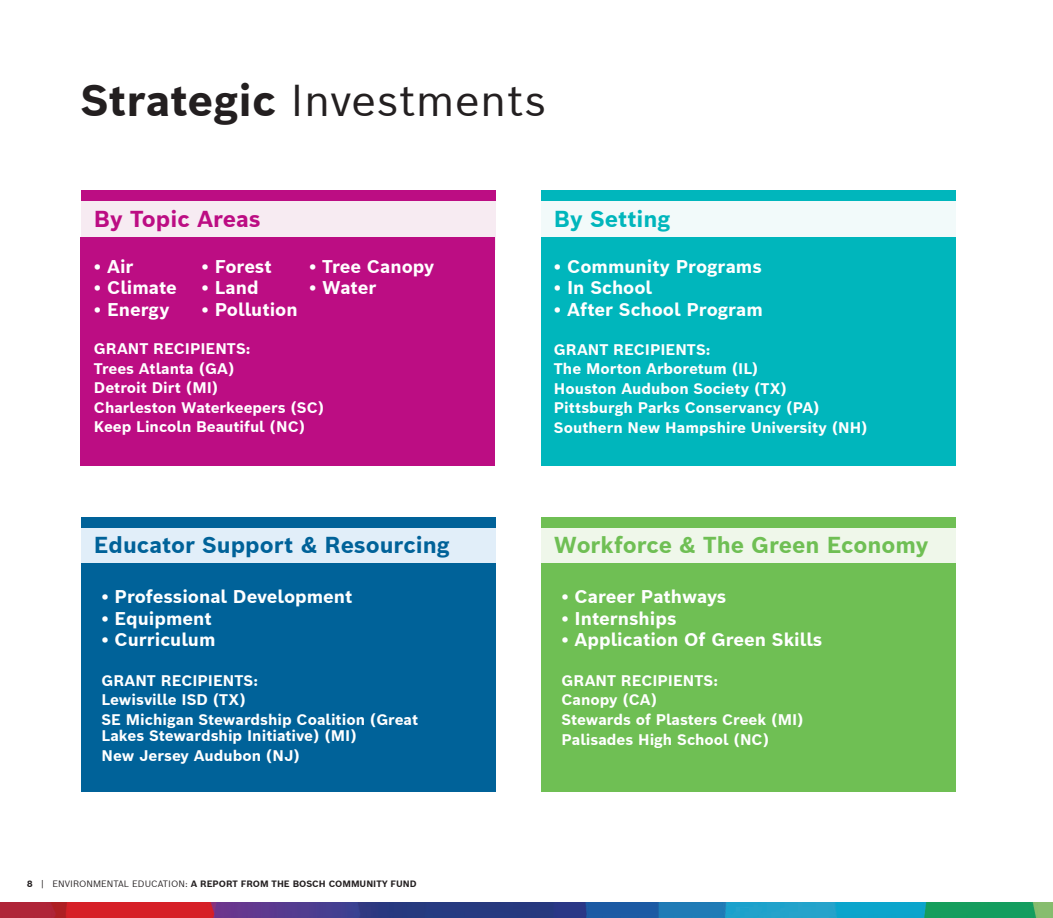
<style>
.page{position:relative;width:1053px;height:918px;background:#fff}
.page>*{position:absolute;margin:0;border:0;box-sizing:border-box;transform-origin:0 0}
.t1{font:43.5px "Bosch Sans";color:#231f20}
.t2{font:700 22.5px "Bosch Sans";color:#006299}
.t3{font:700 22.5px "Bosch Sans";color:#6fbf54}
.t4{font:700 22.5px "Bosch Sans";color:#bc0d83}
.t5{font:700 22.5px "Bosch Sans";color:#00b6bc}
.t6{font:700 18px "Bosch Sans";color:#fff}
.t7{font:700 15px/19.5px "Bosch Sans";color:#fff}
.t8{font:700 9px "Bosch Sans";color:#231f20}
.s1{font-weight:700}
.s2{font-weight:400}
</style>
<div class="page">
<img style="left:0;top:903px;width:1052px;height:15px">
<svg style="left:1052px;top:903px;width:1px;height:15px"></svg>
<div style="left:81px;top:522px;width:415px;height:41px;background:#e1eef9"></div>
<div style="left:541px;top:524px;width:415px;height:41px;background:#eff7ea"></div>
<div style="left:541px;top:563px;width:415px;height:229px;background:#6fbf54"></div>
<div style="left:81px;top:563px;width:415px;height:229px;background:#006299"></div>
<div style="left:541px;top:517px;width:415px;height:10px;background:#6fbf54"></div>
<div style="left:81px;top:517px;width:415px;height:10px;background:#006299"></div>
<div style="left:81px;top:201px;width:415px;height:49px;background:#f7ebf2"></div>
<div style="left:541px;top:198px;width:415px;height:41px;background:#f2fafa"></div>
<div style="left:541px;top:237px;width:415px;height:228px;background:#00b6bc"></div>
<div style="left:81px;top:237px;width:414px;height:228px;background:#bc0d83"></div>
<div style="left:541px;top:190px;width:415px;height:11px;background:#00b6bc"></div>
<div style="left:81px;top:190px;width:415px;height:11px;background:#bc0d83"></div>
<h1 class="t1" style="left:81px;top:71px;width:467px"><span class="s1">Strategic</span> Investments</h1>
<h2 class="t4" style="left:94px;top:204px;width:168px">By Topic Areas</h2>
<h2 class="t5" style="left:554px;top:204px;width:118px">By Setting</h2>
<p class="t6" style="left:94px;top:254px;width:41px">• Air</p>
<p class="t6" style="left:94px;top:276px;width:84px">• Climate</p>
<p class="t6" style="left:94px;top:297px;width:77px">• Energy</p>
<p class="t6" style="left:554px;top:254px;width:209px">• Community Programs</p>
<p class="t6" style="left:554px;top:276px;width:100px">• In School</p>
<p class="t6" style="left:554px;top:297px;width:211px">• After School Program</p>
<p class="t7" style="left:554px;top:339px;width:315px">GRANT RECIPIENTS:<br>The Morton Arboretum (IL)<br>Houston Audubon Society (TX)<br>Pittsburgh Parks Conservancy (PA)<br>Southern New Hampshire University (NH)</p>
<p class="t6" style="left:309px;top:254px;width:127px">• Tree Canopy</p>
<p class="t6" style="left:309px;top:276px;width:69px">• Water</p>
<p class="t6" style="left:202px;top:254px;width:72px">• Forest</p>
<p class="t6" style="left:202px;top:276px;width:59px">• Land</p>
<p class="t6" style="left:202px;top:297px;width:98px">• Pollution</p>
<p class="t7" style="left:94px;top:339px;width:232px">GRANT RECIPIENTS:<br>Trees Atlanta (GA)<br>Detroit Dirt (MI)<br>Charleston Waterkeepers (SC)<br>Keep Lincoln Beautiful (NC)</p>
<h2 class="t2" style="left:94px;top:530px;width:357px">Educator Support &amp; Resourcing</h2>
<h2 class="t3" style="left:554px;top:530px;width:376px">Workforce &amp; The Green Economy</h2>
<p class="t6" style="left:101px;top:585px;width:253px">• Professional Development</p>
<p class="t6" style="left:101px;top:606px;width:112px">• Equipment</p>
<p class="t6" style="left:101px;top:628px;width:116px">• Curriculum</p>
<p class="t7" style="left:101px;top:670px;width:318px">GRANT RECIPIENTS:<br>Lewisville ISD (TX)<br>SE Michigan Stewardship Coalition (Great</p>
<p class="t7" style="left:101px;top:726px;width:257px">Lakes Stewardship Initiative) (MI)<br>New Jersey Audubon (NJ)</p>
<p class="t8" style="left:27px;top:878px;width:391px">8 <span class="s2">| ENVIRONMENTAL EDUCATION:</span> A REPORT FROM THE BOSCH COMMUNITY FUND</p>
<p class="t6" style="left:561px;top:585px;width:166px">• Career Pathways</p>
<p class="t6" style="left:561px;top:606px;width:117px">• Internships</p>
<p class="t6" style="left:561px;top:628px;width:263px">• Application Of Green Skills</p>
<p class="t7" style="left:561px;top:670px;width:244px">GRANT RECIPIENTS:<br>Canopy (CA)<br>Stewards of Plasters Creek (MI)<br>Palisades High School (NC)</p>
</div>
